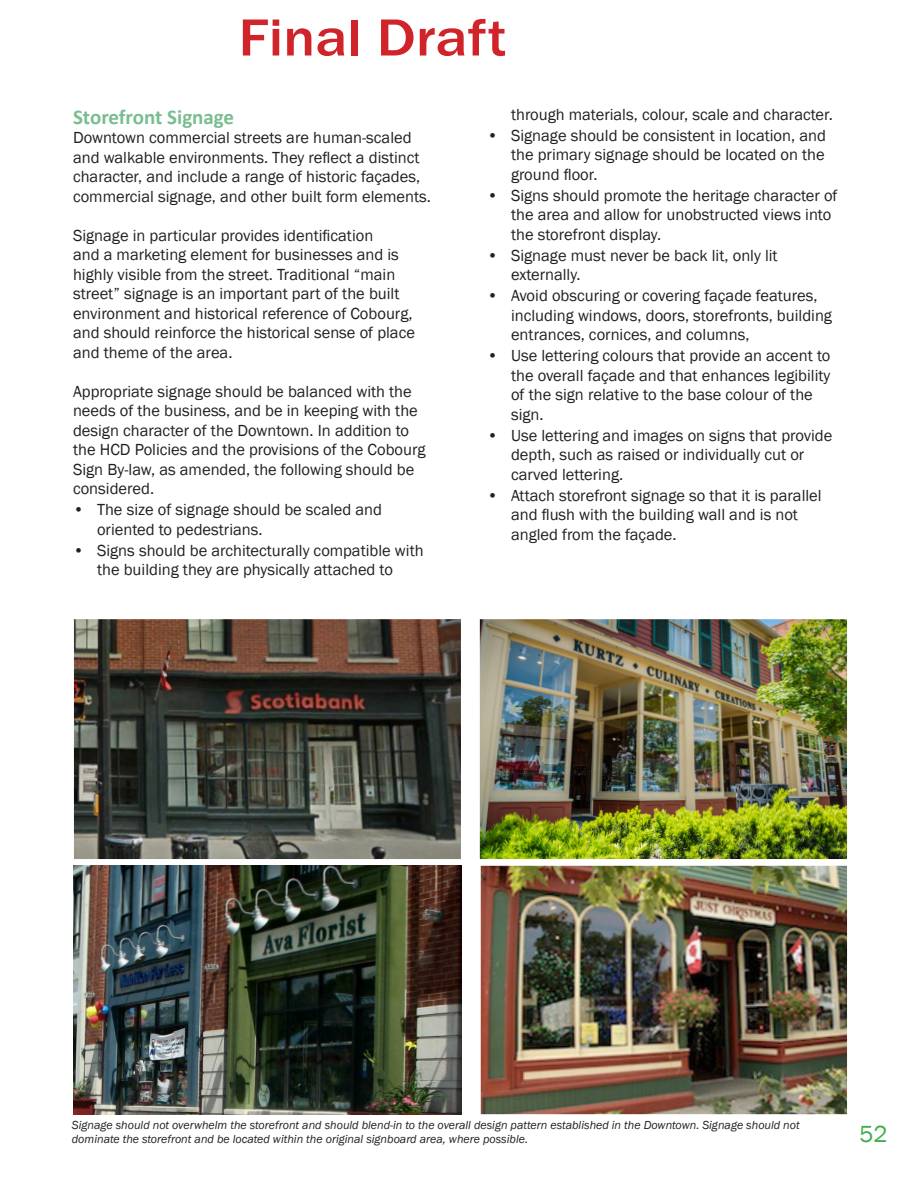
<style>
.page{position:relative;width:918px;height:1188px;background:#fff}
.page>*{position:absolute;margin:0;border:0;box-sizing:border-box;transform-origin:0 0}
.t1{font:500 54px "Franklin Gothic";color:#d1232a;scale:1.1 1}
.t2{font:24px "Franklin Gothic";color:#40ae49}
.Title_3{font:700 21px "Calibri";color:#79bd8f}
.C_-_Text{font:16.5px/19.5px "Franklin Gothic";color:#231f20}
.Caption_Text{font:italic 12px/13.5px "Franklin Gothic";color:#231f20}
</style>
<div class="page">
<img style="left:74px;top:619px;width:387px;height:240px">
<img style="left:480px;top:619px;width:367px;height:240px">
<img style="left:481px;top:866px;width:366px;height:248px">
<img style="left:73px;top:866px;width:389px;height:248px">
<h1 class="t1" style="left:238px;top:4px;width:245px">Final Draft</h1>
<p class="Title_3" style="left:73px;top:103px;width:163px">Storefront Signage</p>
<p class="C_-_Text" style="left:73px;top:128px;width:359px">Downtown commercial streets are human-scaled and walkable environments. They reflect a distinct character, and include a range of historic façades, commercial signage, and other built form elements.</p>
<p class="C_-_Text" style="left:73px;top:226px;width:343px">Signage in particular provides identification<br>and a marketing element for businesses and is highly visible from the street. Traditional “main street” signage is an important part of the built environment and historical reference of Cobourg, and should reinforce the historical sense of place and theme of the area.</p>
<p class="C_-_Text" style="left:73px;top:382px;width:354px">Appropriate signage should be balanced with the needs of the business, and be in keeping with the design character of the Downtown. In addition to the HCD Policies and the provisions of the Cobourg Sign By-law, as amended, the following should be considered.</p>
<p class="C_-_Text" style="left:97px;top:500px;width:286px;text-indent:-24px">• The size of signage should be scaled and oriented to pedestrians.</p>
<p class="C_-_Text" style="left:73px;top:541px;width:352px;text-align:center">• Signs should be architecturally compatible with the building they are physically attached to</p>
<p class="C_-_Text" style="left:511px;top:105px;width:323px">through materials, colour, scale and character.</p>
<p class="C_-_Text" style="left:511px;top:126px;width:316px;text-align:justify;text-indent:-24px">• Signage should be consistent in location, and the primary signage should be located on the ground floor.</p>
<p class="C_-_Text" style="left:511px;top:186px;width:328px;text-indent:-24px">• Signs should promote the heritage character of the area and allow for unobstructed views into the storefront display.</p>
<p class="C_-_Text" style="left:511px;top:246px;width:268px;text-indent:-24px">• Signage must never be back lit, only lit externally.</p>
<p class="C_-_Text" style="left:511px;top:286px;width:323px;text-indent:-24px">• Avoid obscuring or covering façade features, including windows, doors, storefronts, building entrances, cornices, and columns,</p>
<p class="C_-_Text" style="left:511px;top:346px;width:321px;text-indent:-24px">• Use lettering colours that provide an accent to the overall façade and that enhances legibility of the sign relative to the base colour of the sign.</p>
<p class="C_-_Text" style="left:511px;top:426px;width:323px;text-indent:-24px">• Use lettering and images on signs that provide depth, such as raised or individually cut or carved lettering.</p>
<p class="C_-_Text" style="left:511px;top:486px;width:312px;text-indent:-24px">• Attach storefront signage so that it is parallel and flush with the building wall and is not angled from the façade.</p>
<p class="Caption_Text" style="left:72px;top:1119px;width:729px">Signage should not overwhelm the storefront and should blend-in to the overall design pattern established in the Downtown. Signage should not dominate the storefront and be located within the original signboard area, where possible.</p>
<h2 class="t2" style="left:860px;top:1119px;width:30px">52</h2>
</div>
